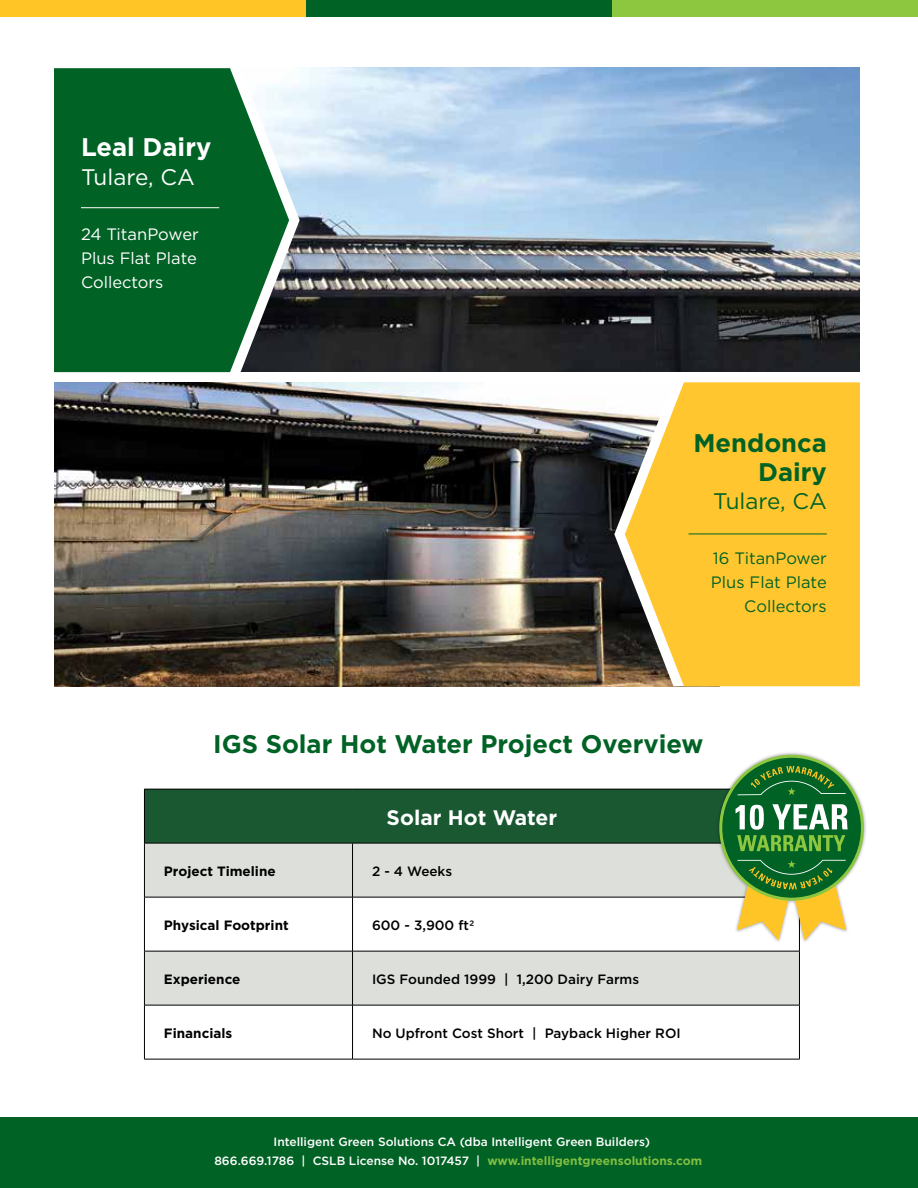
<style>
.page{position:relative;width:918px;height:1188px;background:#fff}
.page>*{position:absolute;margin:0;border:0;box-sizing:border-box;transform-origin:0 0}
.t1{font:700 25.5px/28.5px "Gotham";color:#006225;text-align:right}
.t2{font:700 25.5px "Gotham";color:#fff}
.t3{font:22.5px "Gotham";color:#fff}
.t4{font:22.5px "Gotham";color:#006225}
.t5{font:700 21px "Gotham";color:#fff}
.t6{font:16.5px/24px "Gotham";color:#fff;text-align:justify}
.t7{font:16.5px/24px "Gotham";color:#006225;text-align:right}
.t8{font:500 13.5px "Gotham";color:#000}
.t9{font:700 13.5px "Gotham";color:#000}
.t10{font:500 12px/19.5px "Gotham";color:#fff;text-align:center}
.s1{font-weight:700;color:#81be41}
</style>
<div class="page">
<div style="left:0;top:0;width:306px;height:17px;background:#ffc425"></div>
<div style="left:306px;top:0;width:306px;height:17px;background:#006225"></div>
<div style="left:612px;top:0;width:306px;height:17px;background:#8dc63f"></div>
<div style="left:0;top:1117px;width:918px;height:71px;background:#006225"></div>
<img style="left:54px;top:382px;width:560px;height:304px">
<img style="left:300px;top:68px;width:560px;height:304px">
<svg style="left:289px;top:86px;width:11px;height:286px"></svg>
<svg style="left:54px;top:68px;width:235px;height:304px;background:#166c37"></svg>
<svg style="left:614px;top:413px;width:11px;height:273px;background:#41403e"></svg>
<svg style="left:625px;top:382px;width:235px;height:304px;background:#f2c03c"></svg>
<div style="left:144px;top:789px;width:655px;height:54px;background:#1a5832"></div>
<svg style="left:145px;top:844px;width:654px;height:161px;fill:#dde0da"></svg>
<hr style="left:144px;top:789px;width:209px;height:1px;background:#000">
<hr style="left:144px;top:789px;width:1px;height:54px;background:#000">
<hr style="left:353px;top:789px;width:447px;height:1px;background:#000">
<hr style="left:144px;top:843px;width:209px;height:1px;background:#000">
<hr style="left:144px;top:843px;width:1px;height:54px;background:#000">
<hr style="left:353px;top:843px;width:447px;height:1px;background:#000">
<hr style="left:352px;top:843px;width:1px;height:54px;background:#000">
<hr style="left:144px;top:897px;width:209px;height:1px;background:#000">
<hr style="left:144px;top:897px;width:1px;height:54px;background:#000">
<hr style="left:353px;top:897px;width:447px;height:1px;background:#000">
<hr style="left:352px;top:897px;width:1px;height:54px;background:#000">
<hr style="left:799px;top:897px;width:1px;height:54px;background:#000">
<hr style="left:144px;top:951px;width:209px;height:1px;background:#000">
<hr style="left:144px;top:951px;width:1px;height:54px;background:#000">
<hr style="left:353px;top:951px;width:447px;height:1px;background:#000">
<hr style="left:352px;top:951px;width:1px;height:54px;background:#000">
<hr style="left:799px;top:951px;width:1px;height:54px;background:#000">
<hr style="left:144px;top:1005px;width:209px;height:1px;background:#000">
<hr style="left:144px;top:1005px;width:1px;height:54px;background:#000">
<hr style="left:353px;top:1005px;width:447px;height:1px;background:#000">
<hr style="left:352px;top:1005px;width:1px;height:54px;background:#000">
<hr style="left:799px;top:1005px;width:1px;height:54px;background:#000">
<hr style="left:144px;top:1059px;width:209px;height:1px;background:#000">
<hr style="left:353px;top:1059px;width:447px;height:1px;background:#000">
<hr style="left:81px;top:207px;width:138px;height:1px;background:#fff">
<hr style="left:689px;top:534px;width:138px;height:1px;background:#006225">
<div style="left:716px;top:751px;width:152px;height:193px;background:#000;opacity:.4"></div>
<div style="left:721px;top:756px;width:141px;height:143px;background:#006225;border-radius:50%"></div>
<svg style="left:736px;top:804px;width:112px;height:136px"></svg>
<svg style="left:738px;top:766px;width:108px;height:29px"></svg>
<h1 class="t2" style="left:81px;top:130px;width:132px">Leal Dairy</h1>
<h2 class="t3" style="left:81px;top:162px;width:115px">Tulare, CA</h2>
<h3 class="t6" style="left:81px;top:221px;width:119px">24 TitanPower Plus Flat Plate Collectors</h3>
<h1 class="t1" style="left:694px;top:429px;width:135px">Mendonca<br>Dairy</h1>
<h2 class="t4" style="left:713px;top:487px;width:115px">Tulare, CA</h2>
<h3 class="t7" style="left:711px;top:546px;width:117px">16 TitanPower<br>Plus Flat Plate<br>Collectors</h3>
<h1 class="t1" style="left:213px;top:730px;width:492px">IGS Solar Hot Water Project Overview</h1>
<h3 class="t5" style="left:387px;top:803px;width:172px">Solar Hot Water</h3>
<p class="t9" style="left:164px;top:862px;width:113px">Project Timeline</p>
<p class="t8" style="left:372px;top:862px;width:82px">2 - 4 Weeks</p>
<p class="t9" style="left:164px;top:916px;width:126px">Physical Footprint</p>
<p class="t8" style="left:372px;top:916px;width:104px">600 - 3,900 ft2</p>
<p class="t9" style="left:164px;top:970px;width:78px">Experience</p>
<p class="t8" style="left:372px;top:970px;width:269px">IGS Founded 1999 | 1,200 Dairy Farms</p>
<p class="t9" style="left:164px;top:1024px;width:70px">Financials</p>
<p class="t8" style="left:372px;top:1024px;width:310px">No Upfront Cost Short | Payback Higher ROI</p>
<p class="t10" style="left:214px;top:1132px;width:489px">Intelligent Green Solutions CA (dba Intelligent Green Builders)<br>866.669.1786 | CSLB License No. 1017457 | <span class="s1">www.intelligentgreensolutions.com</span></p>
</div>
